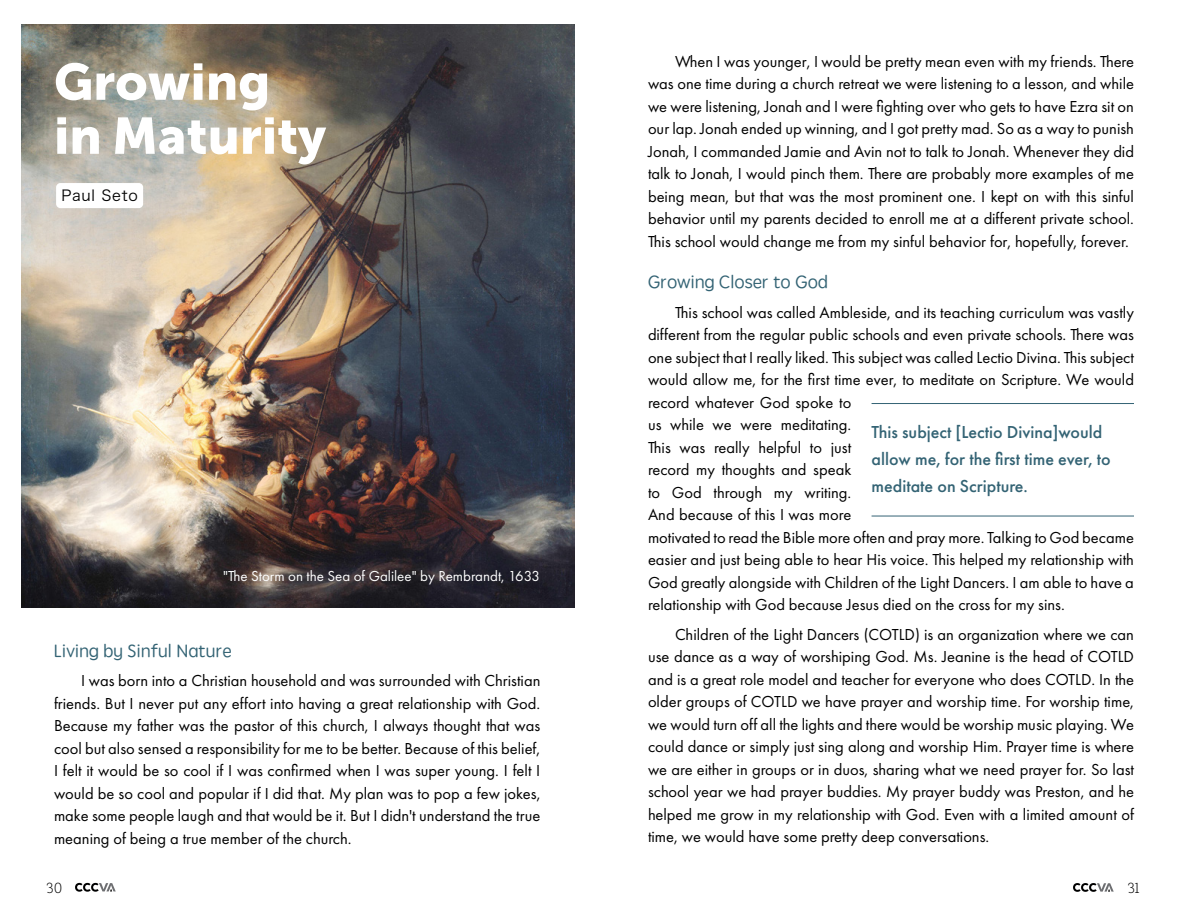
<style>
.page{position:relative;width:1188px;height:918px;background:#fff}
.page>*{position:absolute;margin:0;border:0;box-sizing:border-box;transform-origin:0 0}
.t1{font:51px/54px "Museo Sans 900";color:#fff}
.t2{font:500 18px/27px "Futura PT";color:#336374}
.t3{font:18px "ST Yuanti TC Regular";color:#336374}
.t4{font:16.5px/22.5px "Futura PT";color:#000;text-align:justify}
.t5{font:15px "Futura PT";color:#fff}
.t6{font:15px "Hiragino Sans GB W3";letter-spacing:.05em;color:#000}
.t7{font:15px "Nilland";color:#000}
</style>
<div class="page">
<svg style="left:75px;top:883px;width:41px;height:9px"></svg>
<svg style="left:1073px;top:883px;width:41px;height:9px"></svg>
<hr style="left:872px;top:516px;width:262px;height:1px;background:#336374">
<hr style="left:872px;top:403px;width:262px;height:1px;background:#336374">
<img style="left:21px;top:25px;width:553px;height:583px">
<div style="left:56px;top:183px;width:87px;height:25px;background:#fff;border-radius:4px"></div>
<h1 class="t1" style="left:54px;top:55px;width:274px">Growing in Maturity</h1>
<p class="t6" style="left:62px;top:186px;width:78px">Paul Seto</p>
<p class="t5" style="left:223px;top:567px;width:318px">"The Storm on the Sea of Galilee" by Rembrandt, 1633</p>
<p class="t3" style="left:54px;top:638px;width:179px">Living by Sinful Nature</p>
<p class="t4" style="left:54px;top:669px;width:488px;text-indent:27px">I was born into a Christian household and was surrounded with Christian friends. But I never put any effort into having a great relationship with God.<br>Because my father was the pastor of this church, I always thought that was cool but also sensed a responsibility for me to be better. Because of this belief, I felt it would be so cool if I was confirmed when I was super young. I felt I would be so cool and popular if I did that. My plan was to pop a few jokes, make some people laugh and that would be it. But I didn't understand the true meaning of being a true member of the church.</p>
<p class="t4" style="left:648px;top:50px;width:488px;text-indent:27px">When I was younger, I would be pretty mean even with my friends. There was one time during a church retreat we were listening to a lesson, and while we were listening, Jonah and I were fighting over who gets to have Ezra sit on our lap. Jonah ended up winning, and I got pretty mad. So as a way to punish Jonah, I commanded Jamie and Avin not to talk to Jonah. Whenever they did talk to Jonah, I would pinch them. There are probably more examples of me being mean, but that was the most prominent one. I kept on with this sinful behavior until my parents decided to enroll me at a different private school.<br>This school would change me from my sinful behavior for, hopefully, forever.</p>
<p class="t3" style="left:648px;top:270px;width:182px">Growing Closer to God</p>
<p class="t4" style="left:648px;top:301px;width:488px;text-align:left;text-indent:27px">This school was called Ambleside, and its teaching curriculum was vastly different from the regular public schools and even private schools. There was one subject that I really liked. This subject was called Lectio Divina. This subject would allow me, for the first time ever, to meditate on Scripture. We would record whatever God spoke to<br>us while we were meditating.<br>This was really helpful to just<br>record my thoughts and speak<br>to God through my writing.<br>And because of this I was more<br>motivated to read the Bible more often and pray more. Talking to God became easier and just being able to hear His voice. This helped my relationship with God greatly alongside with Children of the Light Dancers. I am able to have a relationship with God because Jesus died on the cross for my sins.</p>
<p class="t4" style="left:648px;top:623px;width:488px;text-indent:27px">Children of the Light Dancers (COTLD) is an organization where we can use dance as a way of worshiping God. Ms. Jeanine is the head of COTLD and is a great role model and teacher for everyone who does COTLD. In the older groups of COTLD we have prayer and worship time. For worship time, we would turn off all the lights and there would be worship music playing. We could dance or simply just sing along and worship Him. Prayer time is where we are either in groups or in duos, sharing what we need prayer for. So last school year we had prayer buddies. My prayer buddy was Preston, and he helped me grow in my relationship with God. Even with a limited amount of time, we would have some pretty deep conversations.</p>
<p class="t2" style="left:872px;top:418px;width:241px">This subject [Lectio Divina]would allow me, for the first time ever, to meditate on Scripture.</p>
<p class="t7" style="left:46px;top:879px;width:18px">30</p>
<p class="t7" style="left:1127px;top:879px;width:15px">31</p>
</div>
